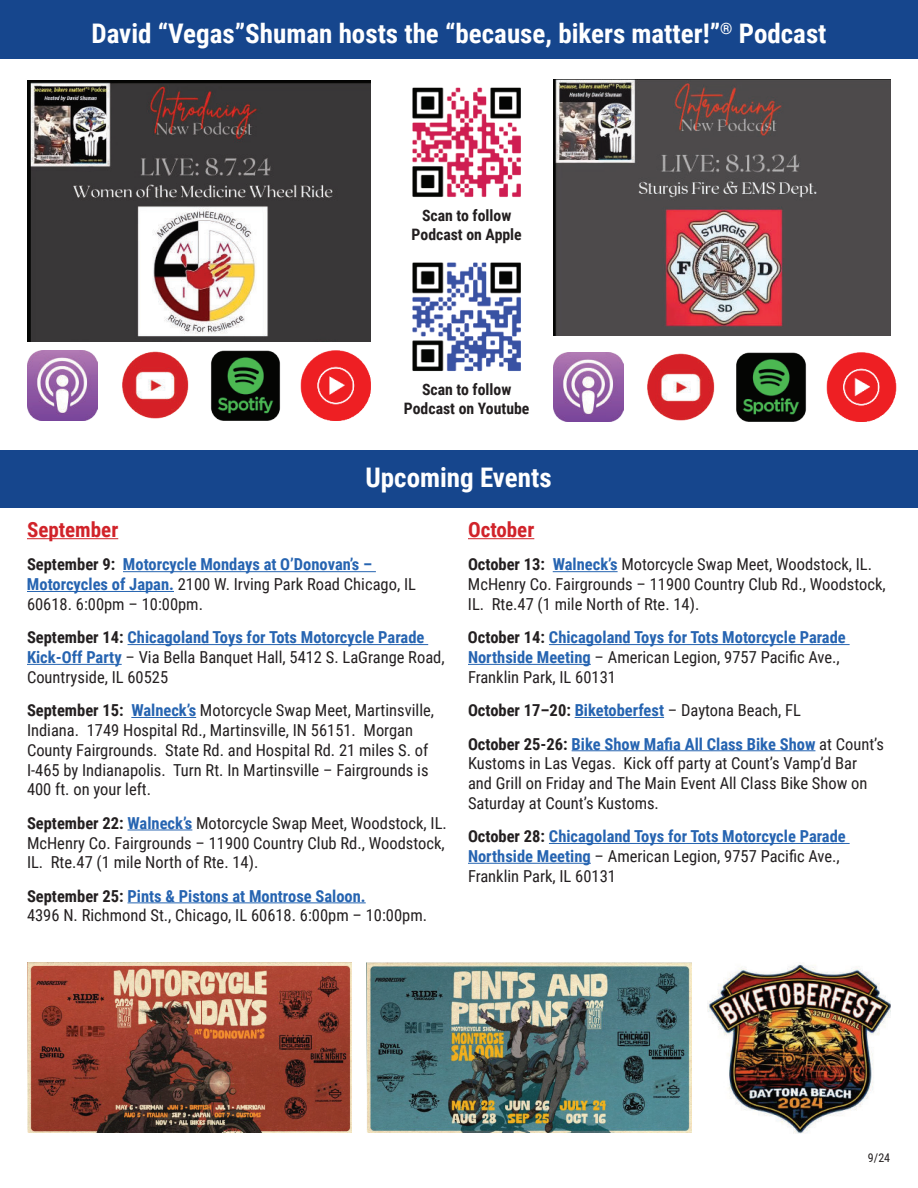
<style>
.page{position:relative;width:918px;height:1188px;background:#fff}
.page>*{position:absolute;margin:0;border:0;box-sizing:border-box;transform-origin:0 0}
.t1{font:700 27px "Roboto Condensed";color:#fff}
.t2{font:700 21px "Roboto Condensed";color:#d1232a}
.t3{font:16.5px/19.8px "Roboto Condensed";color:#231f20}
.t4{font:700 16.5px/19.8px "Roboto Condensed";color:#2664b1}
.t5{font:700 15.75px/18.6px "Roboto Condensed";color:#231f20;text-align:center}
.t6{font:12px "Roboto Condensed";color:#231f20}
.s1{font-weight:700}
.s2{font-weight:700;color:#2664b1}
.s3{color:#231f20}
.s4{font-weight:400;color:#231f20}
</style>
<div class="page">
<div style="left:0;top:451px;width:918px;height:57px;background:#16468d"></div>
<hr style="left:27px;top:538px;width:91px;height:1px;background:#d1232a">
<hr style="left:123px;top:571px;width:253px;height:1px;background:#2664b1">
<hr style="left:27px;top:591px;width:147px;height:1px;background:#2664b1">
<hr style="left:128px;top:644px;width:300px;height:1px;background:#2664b1">
<hr style="left:27px;top:664px;width:95px;height:1px;background:#2664b1">
<hr style="left:131px;top:717px;width:65px;height:1px;background:#2664b1">
<hr style="left:128px;top:830px;width:64px;height:1px;background:#2664b1">
<hr style="left:128px;top:902px;width:238px;height:1px;background:#2664b1">
<hr style="left:468px;top:538px;width:66px;height:1px;background:#d1232a">
<hr style="left:553px;top:571px;width:65px;height:1px;background:#2664b1">
<hr style="left:549px;top:644px;width:301px;height:1px;background:#2664b1">
<hr style="left:468px;top:664px;width:123px;height:1px;background:#2664b1">
<hr style="left:575px;top:717px;width:89px;height:1px;background:#2664b1">
<hr style="left:572px;top:750px;width:243px;height:1px;background:#2664b1">
<hr style="left:549px;top:843px;width:301px;height:1px;background:#2664b1">
<hr style="left:468px;top:863px;width:123px;height:1px;background:#2664b1">
<img style="left:708px;top:964px;width:183px;height:170px">
<img style="left:27px;top:963px;width:325px;height:169px">
<img style="left:367px;top:963px;width:325px;height:169px">
<div style="left:0;top:0;width:918px;height:58px;background:#16468d"></div>
<img style="left:412px;top:87px;width:109px;height:110px">
<img style="left:412px;top:262px;width:109px;height:109px">
<img style="left:28px;top:351px;width:69px;height:69px">
<img style="left:211px;top:351px;width:69px;height:69px">
<img style="left:122px;top:351px;width:67px;height:68px">
<img style="left:301px;top:351px;width:69px;height:69px">
<img style="left:554px;top:352px;width:69px;height:70px">
<img style="left:736px;top:352px;width:70px;height:70px">
<img style="left:647px;top:353px;width:68px;height:68px">
<img style="left:827px;top:352px;width:69px;height:70px">
<img style="left:27px;top:81px;width:343px;height:260px">
<img style="left:554px;top:79px;width:337px;height:256px">
<h1 class="t1" style="left:91px;top:15px;width:737px">David “Vegas”Shuman hosts the “because, bikers matter!”<sup>®</sup> Podcast</h1>
<p class="t5" style="left:412px;top:205px;width:112px">Scan to follow<br>Podcast on Apple</p>
<p class="t5" style="left:404px;top:380px;width:127px">Scan to follow<br>Podcast on Youtube</p>
<h1 class="t1" style="left:366px;top:459px;width:188px">Upcoming Events</h1>
<p class="t2" style="left:27px;top:521px;width:93px">September</p>
<p class="t3" style="left:27px;top:554px;width:390px"><span class="s1">September 9:</span> <span class="s2">Motorcycle Mondays at O’Donovan’s –<br>Motorcycles of Japan.</span> 2100 W. Irving Park Road Chicago, IL<br>60618. 6:00pm – 10:00pm.</p>
<p class="t3" style="left:27px;top:627px;width:419px"><span class="s1">September 14:</span> <span class="s2">Chicagoland Toys for Tots Motorcycle Parade<br>Kick-Off Party</span> – Via Bella Banquet Hall, 5412 S. LaGrange Road,<br>Countryside, IL 60525</p>
<p class="t3" style="left:27px;top:702px;width:409px"><span class="s1">September 15:</span> <span class="s2">Walneck’s</span> Motorcycle Swap Meet, Martinsville, Indiana. 1749 Hospital Rd., Martinsville, IN 56151. Morgan County Fairgrounds. State Rd. and Hospital Rd. 21 miles S. of I-465 by Indianapolis. Turn Rt. In Martinsville – Fairgrounds is 400 ft. on your left.</p>
<p class="t3" style="left:27px;top:812px;width:421px"><span class="s1">September 22:</span> <span class="s2">Walneck’s</span> Motorcycle Swap Meet, Woodstock, IL.<br>McHenry Co. Fairgrounds – 11900 Country Club Rd., Woodstock,<br>IL. Rte.47 (1 mile North of Rte. 14).</p>
<p class="t3" style="left:27px;top:885px;width:402px"><span class="s1">September 25:</span> <span class="s2">Pints &amp; Pistons at Montrose Saloon.<br></span>4396 N. Richmond St., Chicago, IL 60618. 6:00pm – 10:00pm.</p>
<p class="t2" style="left:468px;top:515px;width:68px">October</p>
<p class="t3" style="left:468px;top:554px;width:419px"><span class="s1">October 13:</span> <span class="s2">Walneck’s</span> Motorcycle Swap Meet, Woodstock, IL.<br>McHenry Co. Fairgrounds – 11900 Country Club Rd., Woodstock,<br>IL. Rte.47 (1 mile North of Rte. 14).</p>
<p class="t4" style="left:468px;top:627px;width:379px"><span class="s3">October 14:</span> Chicagoland Toys for Tots Motorcycle Parade<br>Northside Meeting <span class="s4">– American Legion, 9757 Pacific Ave.,<br>Franklin Park, IL 60131</span></p>
<p class="t4" style="left:468px;top:695px;width:418px;line-height:33.3px"><span class="s3">October 17–20:</span> Biketoberfest <span class="s4">– Daytona Beach, FL<br></span><span class="s3">October 25-26:</span> Bike Show Mafia All Class Bike Show <span class="s4">at Count’s</span></p>
<p class="t3" style="left:468px;top:753px;width:401px">Kustoms in Las Vegas. Kick off party at Count’s Vamp’d Bar and Grill on Friday and The Main Event All Class Bike Show on<br>Saturday at Count’s Kustoms.</p>
<p class="t4" style="left:468px;top:826px;width:379px"><span class="s3">October 28:</span> Chicagoland Toys for Tots Motorcycle Parade<br>Northside Meeting <span class="s4">– American Legion, 9757 Pacific Ave.,<br>Franklin Park, IL 60131</span></p>
<p class="t6" style="left:868px;top:1149px;width:24px">9/24</p>
</div>
